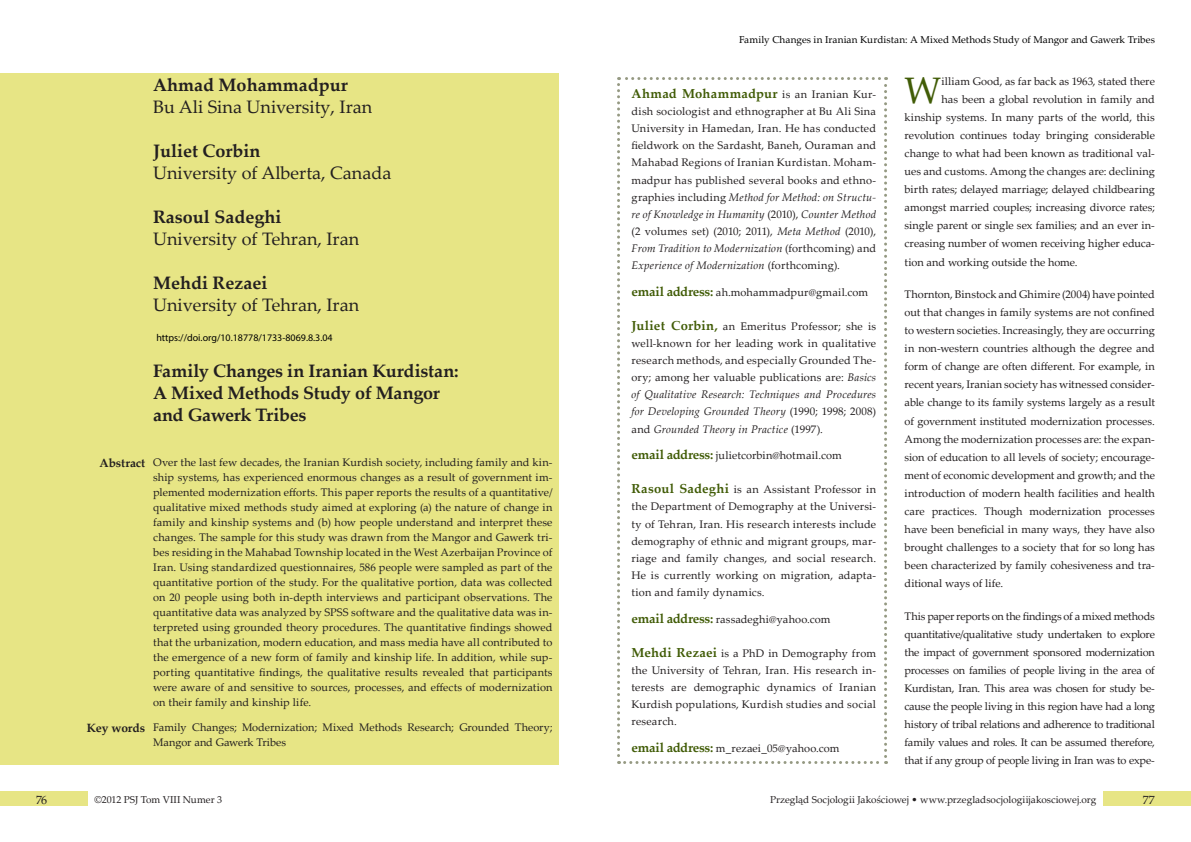
<style>
.page{position:relative;width:1191px;height:842px;background:#fff}
.page>*{position:absolute;margin:0;border:0;box-sizing:border-box;transform-origin:0 0}
.Normalny{font:36.9px "Palatino Linotype";color:#415c07}
.Normalny-2{font:700 18px/22px "Palatino Linotype";color:#231f20}
.Normalny-3{font:18px "Palatino Linotype";color:#231f20}
.tekst{font:700 13px "Palatino Linotype";letter-spacing:.02em;color:#415c07}
.t1{font:700 12px "Palatino Linotype";letter-spacing:-.005em;color:#231f20}
.t2{font:12px "Palatino Linotype";color:#231f20}
.Normalny-4{font:11px/18.1px "Palatino Linotype";letter-spacing:-.005em;color:#231f20;text-align:justify}
.tekst-2{font:11px/17.1px "Palatino Linotype";letter-spacing:.015em;color:#231f20;text-align:justify}
.t3{font:10px "Palatino Linotype";color:#231f20}
.t4{font:10px "Palatino Linotype";letter-spacing:.005em;color:#000}
.t5{font:10px "Myriad Pro";color:#000}
.s1{font-weight:400;font-size:11px;color:#231f20}
.s2{font-style:italic}
.s3{font-weight:700;font-size:13px;color:#415c07}
</style>
<div class="page">
<div style="left:0;top:791px;width:87px;height:15px;background:#e7e585"></div>
<div style="left:1103px;top:791px;width:88px;height:15px;background:#e7e585"></div>
<div style="left:0;top:73px;width:559px;height:691px;background:#e7e585"></div>
<svg style="left:617px;top:77px;width:270px;height:687px"></svg>
<p class="Normalny-2" style="left:153px;top:73px;width:196px">Ahmad Mohammadpur</p>
<p class="Normalny-3" style="left:153px;top:94px;width:221px">Bu Ali Sina University, Iran</p>
<p class="Normalny-2" style="left:153px;top:139px;width:109px">Juliet Corbin</p>
<p class="Normalny-3" style="left:153px;top:160px;width:240px">University of Alberta, Canada</p>
<p class="Normalny-2" style="left:153px;top:205px;width:130px">Rasoul Sadeghi</p>
<p class="Normalny-3" style="left:153px;top:226px;width:207px">University of Tehran, Iran</p>
<p class="Normalny-2" style="left:153px;top:271px;width:116px">Mehdi Rezaei</p>
<p class="Normalny-3" style="left:153px;top:292px;width:207px">University of Tehran, Iran</p>
<p class="t5" style="left:156px;top:331px;width:178px">https://doi.org/10.18778/1733-8069.8.3.04</p>
<p class="Normalny-2" style="left:153px;top:359px;width:307px">Family Changes in Iranian Kurdistan:<br>A Mixed Methods Study of Mangor and Gawerk Tribes</p>
<p class="Normalny-4" style="left:153px;top:455px;width:401px;line-height:15px">Over the last few decades, the Iranian Kurdish society, including family and kin&shy;ship systems, has experienced enormous changes as a result of government im&shy;plemented modernization efforts. This paper reports the results of a quantitative/ qualitative mixed methods study aimed at exploring (a) the nature of change in family and kinship systems and (b) how people understand and interpret these changes. The sample for this study was drawn from the Mangor and Gawerk tri&shy;bes residing in the Mahabad Township located in the West Azerbaijan Province of Iran. Using standardized questionnaires, 586 people were sampled as part of the quantitative portion of the study. For the qualitative portion, data was collected on 20 people using both in-depth interviews and participant observations. The quantitative data was analyzed by SPSS software and the qualitative data was in&shy;terpreted using grounded theory procedures. The quantitative findings showed that the urbanization, modern education, and mass media have all contributed to the emergence of a new form of family and kinship life. In addition, while sup&shy;porting quantitative findings, the qualitative results revealed that participants were aware of and sensitive to sources, processes, and effects of modernization on their family and kinship life.</p>
<p class="Normalny-4" style="left:153px;top:719px;width:401px;line-height:15px">Family Changes; Modernization; Mixed Methods Research; Grounded Theory;<br>Mangor and Gawerk Tribes</p>
<p class="t1" style="left:99px;top:454px;width:47px">Abstract</p>
<p class="t1" style="left:87px;top:719px;width:60px">Key words</p>
<p class="t4" style="left:739px;top:33px;width:417px">Family Changes in Iranian Kurdistan: A Mixed Methods Study of Mangor and Gawerk Tribes</p>
<p class="tekst" style="left:631px;top:84px;width:246px">Ahmad Mohammadpur <span class="s1">is an Iranian Kur-</span></p>
<p class="tekst-2" style="left:631px;top:102px;width:246px">dish sociologist and ethnographer at Bu Ali Sina University in Hamedan, Iran. He has conducted fieldwork on the Sardasht, Baneh, Ouraman and Mahabad Regions of Iranian Kurdistan. Moham&shy;madpur has published several books and ethno&shy;graphies including <span class="s2">Method for Method: on Structu&shy;re of Knowledge in Humanity</span> (2010), <span class="s2">Counter Method </span>(2 volumes set) (2010; 2011), <span class="s2">Meta Method</span> (2010), <span class="s2">From Tradition to Modernization</span> (forthcoming) and <span class="s2">Experience of Modernization</span> (forthcoming).</p>
<p class="tekst-2" style="left:631px;top:283px;width:238px"><span class="s3">email address:</span> ah.mohammadpur@gmail.com</p>
<p class="tekst-2" style="left:631px;top:317px;width:246px"><span class="s3">Juliet Corbin,</span> an Emeritus Professor; she is well-known for her leading work in qualitative research methods, and especially Grounded The&shy;ory; among her valuable publications are: <span class="s2">Basics of Qualitative Research: Techniques and Procedures for Developing Grounded Theory</span> (1990; 1998; 2008) and <span class="s2">Grounded Theory in Practice</span> (1997).</p>
<p class="tekst-2" style="left:631px;top:446px;width:212px"><span class="s3">email address:</span> julietcorbin@hotmail.com</p>
<p class="tekst-2" style="left:631px;top:481px;width:246px"><span class="s3">Rasoul Sadeghi</span> is an Assistant Professor in the Department of Demography at the Universi&shy;ty of Tehran, Iran. His research interests include demography of ethnic and migrant groups, mar&shy;riage and family changes, and social research.<br>He is currently working on migration, adapta&shy;tion and family dynamics.</p>
<p class="tekst-2" style="left:631px;top:610px;width:200px"><span class="s3">email address:</span> rassadeghi@yahoo.com</p>
<p class="tekst-2" style="left:631px;top:644px;width:246px"><span class="s3">Mehdi Rezaei</span> is a PhD in Demography from the University of Tehran, Iran. His research in&shy;terests are demographic dynamics of Iranian Kurdish populations, Kurdish studies and social research.</p>
<p class="tekst-2" style="left:631px;top:739px;width:209px"><span class="s3">email address:</span> m_rezaei_05@yahoo.com</p>
<p class="Normalny" style="left:904px;top:64px;width:38px">W</p>
<p class="Normalny-4" style="left:941px;top:71px;width:215px">illiam Good, as far back as 1963, stated there</p>
<p class="Normalny-4" style="left:941px;top:89px;width:215px">has been a global revolution in family and</p>
<p class="Normalny-4" style="left:904px;top:108px;width:252px">kinship systems. In many parts of the world, this</p>
<p class="Normalny-4" style="left:904px;top:126px;width:252px">revolution continues today bringing considerable</p>
<p class="Normalny-4" style="left:904px;top:144px;width:252px">change to what had been known as traditional val-</p>
<p class="Normalny-4" style="left:904px;top:162px;width:252px">ues and customs. Among the changes are: declining</p>
<p class="Normalny-4" style="left:904px;top:180px;width:252px">birth rates; delayed marriage; delayed childbearing</p>
<p class="Normalny-4" style="left:904px;top:198px;width:252px">amongst married couples; increasing divorce rates;</p>
<p class="Normalny-4" style="left:904px;top:216px;width:252px">single parent or single sex families; and an ever in-</p>
<p class="Normalny-4" style="left:904px;top:234px;width:252px">creasing number of women receiving higher educa-</p>
<p class="Normalny-4" style="left:904px;top:252px;width:174px">tion and working outside the home.</p>
<p class="Normalny-4" style="left:904px;top:285px;width:252px">Thornton, Binstock and Ghimire (2004) have pointed out that changes in family systems are not confined to western societies. Increasingly, they are occurring in non-western countries although the degree and form of change are often different. For example, in recent years, Iranian society has witnessed consider&shy;able change to its family systems largely as a result of government instituted modernization processes.<br>Among the modernization processes are: the expan&shy;sion of education to all levels of society; encourage&shy;ment of economic development and growth; and the introduction of modern health facilities and health care practices. Though modernization processes have been beneficial in many ways, they have also brought challenges to a society that for so long has been characterized by family cohesiveness and tra&shy;ditional ways of life.</p>
<p class="Normalny-4" style="left:904px;top:606px;width:252px">This paper reports on the findings of a mixed methods quantitative/qualitative study undertaken to explore the impact of government sponsored modernization processes on families of people living in the area of Kurdistan, Iran. This area was chosen for study be&shy;cause the people living in this region have had a long history of tribal relations and adherence to traditional family values and roles. It can be assumed therefore, that if any group of people living in Iran was to expe-</p>
<p class="t2" style="left:36px;top:791px;width:13px">76</p>
<p class="t3" style="left:94px;top:792px;width:129px">©2012 PSJ Tom VIII Numer 3</p>
<p class="t3" style="left:770px;top:792px;width:328px">Przegląd Socjologii Jakościowej • www.przegladsocjologiijakosciowej.org</p>
<p class="t2" style="left:1143px;top:791px;width:13px">77</p>
</div>
